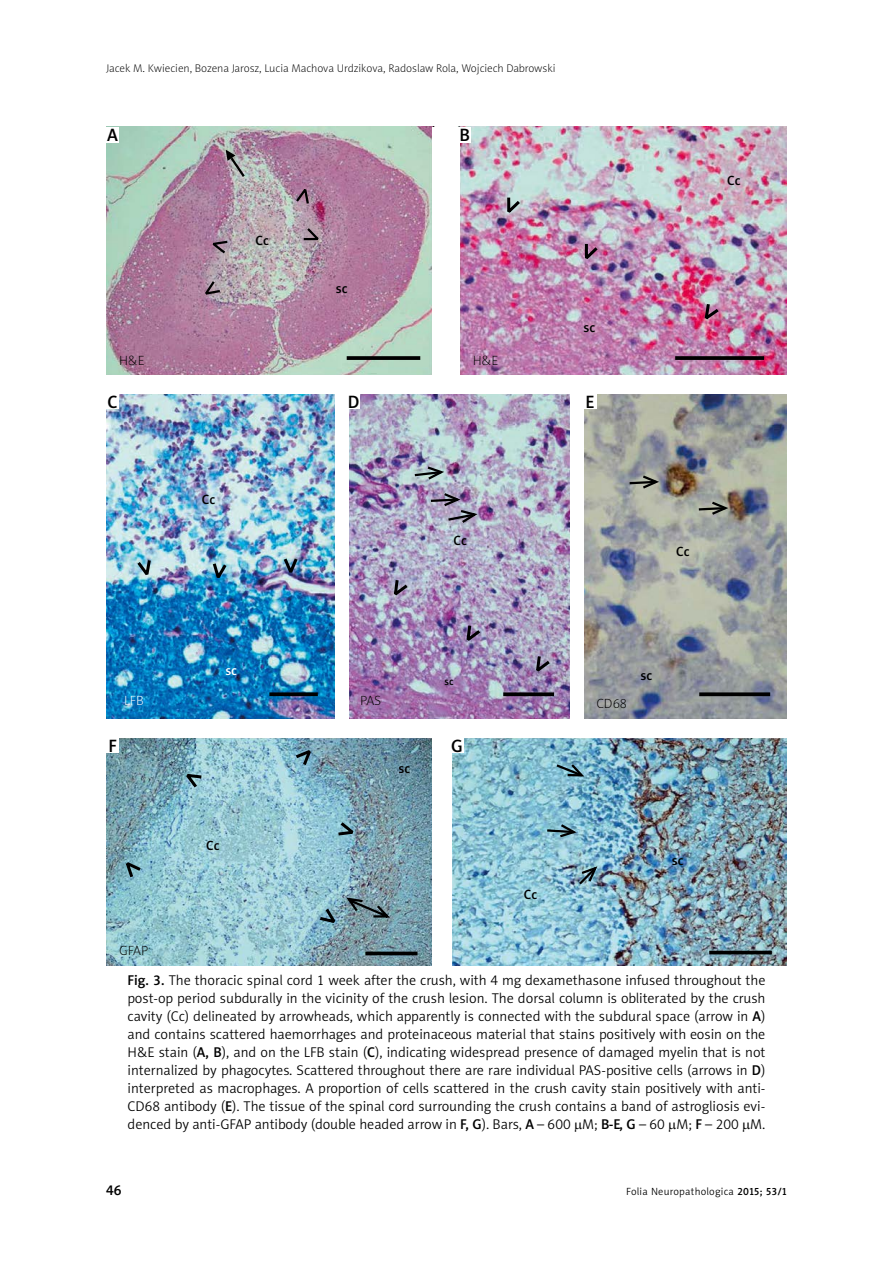
<style>
.page{position:relative;width:893px;height:1263px;background:#fff}
.page>*{position:absolute;margin:0;border:0;box-sizing:border-box;transform-origin:0 0}
.t1{font:18px "Naomi Sans EFN Medium";color:#000}
.t2{font:14.25px/18px "Naomi Sans EFN Light";color:#000;text-align:justify}
.t3{font:14.25px "Naomi Sans EFNPS Medium";color:#000}
.t4{font:13.5px "Naomi Sans EFN Medium";color:#000}
.t5{font:13.5px "Naomi Sans EFN Thin";color:#000}
.t6{font:13.5px "Naomi Sans EFN Thin";color:#fff}
.t7{font:13.5px "Naomi Sans EFN Medium";color:#fff}
.t8{font:11.25px "Naomi Sans EFN Thin";color:#000}
.t9{font:10.5px "Naomi Sans EFNPS Light";letter-spacing:.03em;color:#000}
.t10{font:10.5px "Naomi Sans EFN Medium";color:#000}
.s1{font-family:"Naomi Sans EFN Medium"}
.s2{font-family:"Naomi Sans EFNPS Medium"}
</style>
<div class="page">
<img style="left:106px;top:127px;width:681px;height:839px">
<svg style="left:722px;top:356px;width:42px;height:4px"></svg>
<hr style="left:365px;top:952px;width:52px;height:3px;background:#000">
<hr style="left:709px;top:951px;width:63px;height:3px;background:#000">
<svg style="left:722px;top:692px;width:48px;height:4px"></svg>
<svg style="left:294px;top:184px;width:29px;height:11px"></svg>
<img style="left:122px;top:195px;width:600px;height:731px">
<img style="left:201px;top:239px;width:243px;height:239px">
<svg style="left:425px;top:465px;width:22px;height:17px"></svg>
<svg style="left:627px;top:473px;width:35px;height:17px"></svg>
<svg style="left:696px;top:500px;width:35px;height:17px"></svg>
<svg style="left:554px;top:762px;width:33px;height:16px"></svg>
<svg style="left:545px;top:822px;width:34px;height:17px"></svg>
<svg style="left:577px;top:864px;width:22px;height:23px"></svg>
<svg style="left:429px;top:491px;width:51px;height:34px;background:#968ea8"></svg>
<svg style="left:226px;top:150px;width:21px;height:29px"></svg>
<svg style="left:344px;top:896px;width:49px;height:23px"></svg>
<div style="left:106px;top:375px;width:681px;height:18px;background:#fff"></div>
<div style="left:106px;top:719px;width:681px;height:18px;background:#fff"></div>
<div style="left:433px;top:127px;width:27px;height:248px;background:#fff"></div>
<div style="left:432px;top:737px;width:20px;height:229px;background:#fff"></div>
<div style="left:335px;top:393px;width:13px;height:326px;background:#fff"></div>
<div style="left:570px;top:393px;width:13px;height:326px;background:#fff"></div>
<div style="left:106px;top:127px;width:13px;height:15px;background:#fff"></div>
<div style="left:106px;top:393px;width:13px;height:16px;background:#fff"></div>
<div style="left:347px;top:393px;width:13px;height:16px;background:#fff"></div>
<div style="left:584px;top:393px;width:12px;height:16px;background:#fff"></div>
<div style="left:106px;top:737px;width:13px;height:16px;background:#fff"></div>
<div style="left:451px;top:737px;width:12px;height:16px;background:#fff"></div>
<div style="left:458px;top:127px;width:13px;height:15px;background:#fff"></div>
<p class="t8" style="left:106px;top:62px;width:451px">Jacek M. Kwiecien, Bozena Jarosz, Lucia Machova Urdzikova, Radoslaw Rola, Wojciech Dabrowski</p>
<p class="t1" style="left:107px;top:124px;width:12px">A</p>
<p class="t5" style="left:119px;top:353px;width:27px">H&amp;E</p>
<p class="t4" style="left:256px;top:232px;width:15px">Cc</p>
<p class="t4" style="left:336px;top:281px;width:13px">sc</p>
<p class="t1" style="left:459px;top:124px;width:12px">B</p>
<p class="t5" style="left:473px;top:353px;width:27px">H&amp;E</p>
<p class="t4" style="left:584px;top:320px;width:13px">sc</p>
<p class="t1" style="left:108px;top:391px;width:12px">C</p>
<p class="t1" style="left:348px;top:391px;width:13px">D</p>
<p class="t1" style="left:585px;top:391px;width:11px">E</p>
<p class="t4" style="left:202px;top:492px;width:15px">Cc</p>
<p class="t4" style="left:454px;top:532px;width:15px">Cc</p>
<p class="t4" style="left:727px;top:173px;width:15px">Cc</p>
<p class="t4" style="left:676px;top:543px;width:15px">Cc</p>
<p class="t7" style="left:225px;top:662px;width:13px">sc</p>
<p class="t6" style="left:124px;top:693px;width:21px">LFB</p>
<p class="t5" style="left:360px;top:693px;width:23px">PAS</p>
<p class="t10" style="left:444px;top:675px;width:11px">sc</p>
<p class="t1" style="left:109px;top:735px;width:10px">F</p>
<p class="t1" style="left:451px;top:735px;width:13px">G</p>
<p class="t5" style="left:119px;top:943px;width:31px">GFAP</p>
<p class="t4" style="left:206px;top:837px;width:15px">Cc</p>
<p class="t4" style="left:398px;top:760px;width:13px">sc</p>
<p class="t4" style="left:524px;top:886px;width:15px">Cc</p>
<p class="t5" style="left:596px;top:696px;width:32px">CD68</p>
<p class="t4" style="left:640px;top:668px;width:13px">sc</p>
<p class="t4" style="left:672px;top:852px;width:13px">sc</p>
<p class="t2" style="left:128px;top:971px;width:639px"><span class="s1">Fig. 3.</span> The thoracic spinal cord 1 week after the crush, with 4 mg dexamethasone infused throughout the post-op period subdurally in the vicinity of the crush lesion. The dorsal column is obliterated by the crush cavity (Cc) delineated by arrowheads, which apparently is connected with the subdural space (arrow in <span class="s1">A</span>) and contains scattered haemorrhages and proteinaceous material that stains positively with eosin on the H&amp;E stain (<span class="s1">A, B</span>), and on the LFB stain (<span class="s1">C</span>), indicating widespread presence of damaged myelin that is not internalized by phagocytes. Scattered throughout there are rare individual PAS-positive cells (arrows in <span class="s1">D</span>) interpreted as macrophages. A proportion of cells scattered in the crush cavity stain positively with anti-CD68 antibody (<span class="s1">E</span>). The tissue of the spinal cord surrounding the crush contains a band of astrogliosis evi&shy;denced by anti-GFAP antibody (double headed arrow in <span class="s1">F, G</span>). Bars, <span class="s1">A</span> – 600 M; <span class="s1">B-E, G</span> – 60 M; <span class="s1">F</span> – 200 M.</p>
<p class="t3" style="left:106px;top:1182px;width:17px">46</p>
<p class="t9" style="left:626px;top:1185px;width:162px">Folia Neuropathologica <span class="s2">2015; 53/1</span></p>
</div>
